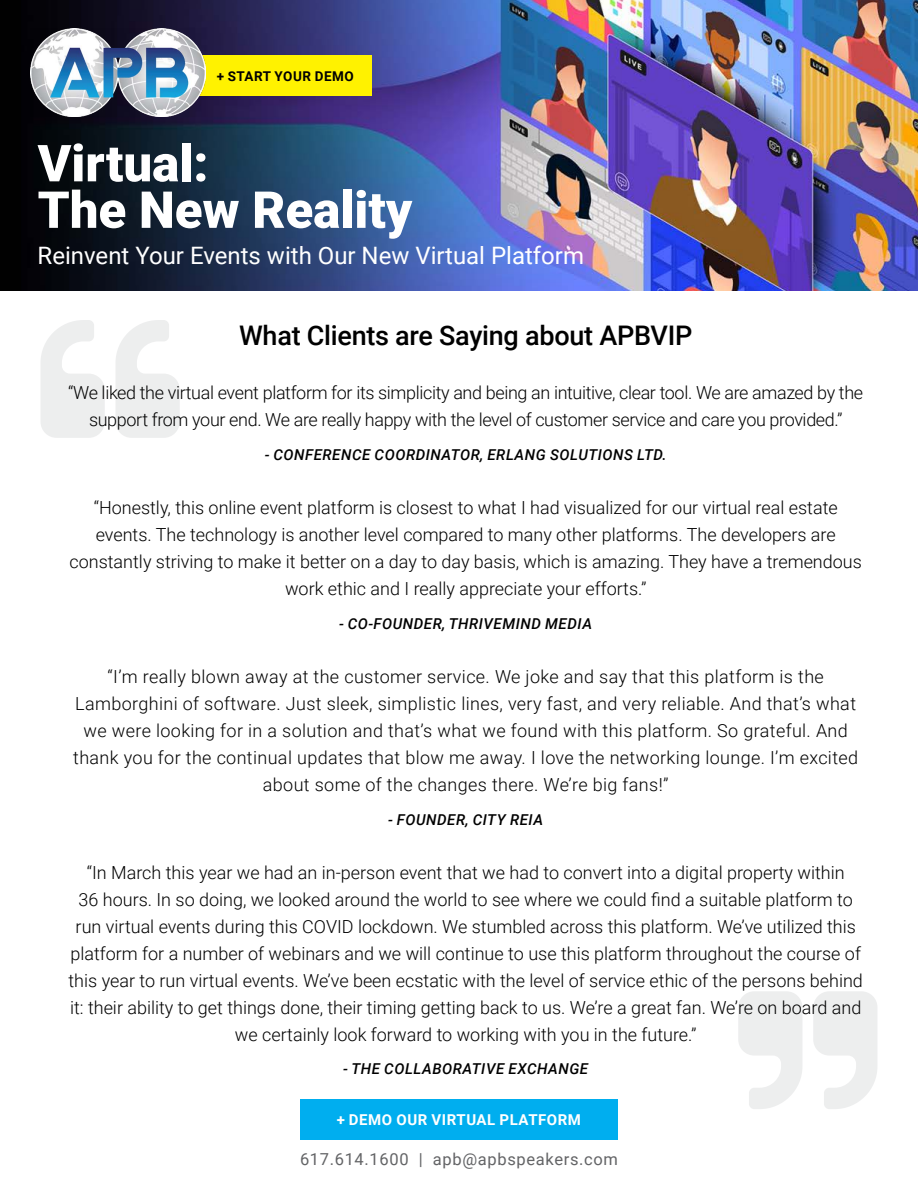
<style>
.page{position:relative;width:918px;height:1188px;background:#fff}
.page>*{position:absolute;margin:0;border:0;box-sizing:border-box;transform-origin:0 0}
.t1{font:900 51px/46.5px "Roboto";color:#fff}
.t2{font:500 27px "Roboto";letter-spacing:-.01em;color:#000}
.t3{font:24px "Roboto";color:#fff}
.t4{font:300 18px/27px "Roboto";color:#000;text-align:center}
.t5{font:300 18px/27px "Roboto";letter-spacing:.02em;color:#000;text-align:center}
.t6{font:300 18px/27px "Roboto";letter-spacing:-.02em;color:#000;text-align:center}
.t7{font:16.5px "Roboto";letter-spacing:.04em;color:#636466}
.t8{font:italic 500 15px "Roboto";letter-spacing:.035em;color:#000}
.t9{font:700 15px "Roboto";letter-spacing:.035em;color:#fff}
.t10{font:700 13.5px "Roboto";letter-spacing:.035em;color:#000}
</style>
<div class="page">
<img style="left:0;top:0;width:918px;height:290px">
<div style="left:136px;top:56px;width:236px;height:40px;background:#fff200"></div>
<img style="left:30px;top:28px;width:176px;height:89px">
<div style="left:300px;top:1100px;width:318px;height:40px;background:#00aeef"></div>
<p class="t10" style="left:217px;top:67px;width:139px">+ START YOUR DEMO</p>
<h1 class="t1" style="left:38px;top:138px;width:376px">Virtual:<br>The New Reality</h1>
<h3 class="t3" style="left:38px;top:239px;width:548px">Reinvent Your Events with Our New Virtual Platform</h3>
<h2 class="t2" style="left:239px;top:317px;width:455px">What Clients are Saying about APBVIP</h2>
<p class="t6" style="left:68px;top:379px;width:797px">“We liked the virtual event platform for its simplicity and being an intuitive, clear tool. We are amazed by the support from your end. We are really happy with the level of customer service and care you provided.”</p>
<p class="t8" style="left:265px;top:444px;width:404px">- CONFERENCE COORDINATOR, ERLANG SOLUTIONS LTD.</p>
<p class="t4" style="left:70px;top:494px;width:794px">“Honestly, this online event platform is closest to what I had visualized for our virtual real estate events. The technology is another level compared to many other platforms. The developers are constantly striving to make it better on a day to day basis, which is amazing. They have a tremendous work ethic and I really appreciate your efforts.”</p>
<p class="t8" style="left:339px;top:613px;width:255px">- CO-FOUNDER, THRIVEMIND MEDIA</p>
<p class="t5" style="left:73px;top:662px;width:786px">“I’m really blown away at the customer service. We joke and say that this platform is the Lamborghini of software. Just sleek, simplistic lines, very fast, and very reliable. And that’s what we were looking for in a solution and that’s what we found with this platform. So grateful. And thank you for the continual updates that blow me away. I love the networking lounge. I’m excited about some of the changes there. We’re big fans!”</p>
<p class="t8" style="left:388px;top:809px;width:157px">- FOUNDER, CITY REIA</p>
<p class="t4" style="left:68px;top:858px;width:796px">“In March this year we had an in-person event that we had to convert into a digital property within<br>36 hours. In so doing, we looked around the world to see where we could find a suitable platform to run virtual events during this COVID lockdown. We stumbled across this platform. We’ve utilized this platform for a number of webinars and we will continue to use this platform throughout the course of this year to run virtual events. We’ve been ecstatic with the level of service ethic of the persons behind it: their ability to get things done, their timing getting back to us. We’re a great fan. We’re on board and we certainly look forward to working with you in the future.”</p>
<p class="t8" style="left:343px;top:1059px;width:247px">- THE COLLABORATIVE EXCHANGE</p>
<p class="t9" style="left:337px;top:1110px;width:246px">+ DEMO OUR VIRTUAL PLATFORM</p>
<p class="t7" style="left:300px;top:1147px;width:319px">617.614.1600 | apb@apbspeakers.com</p>
</div>
